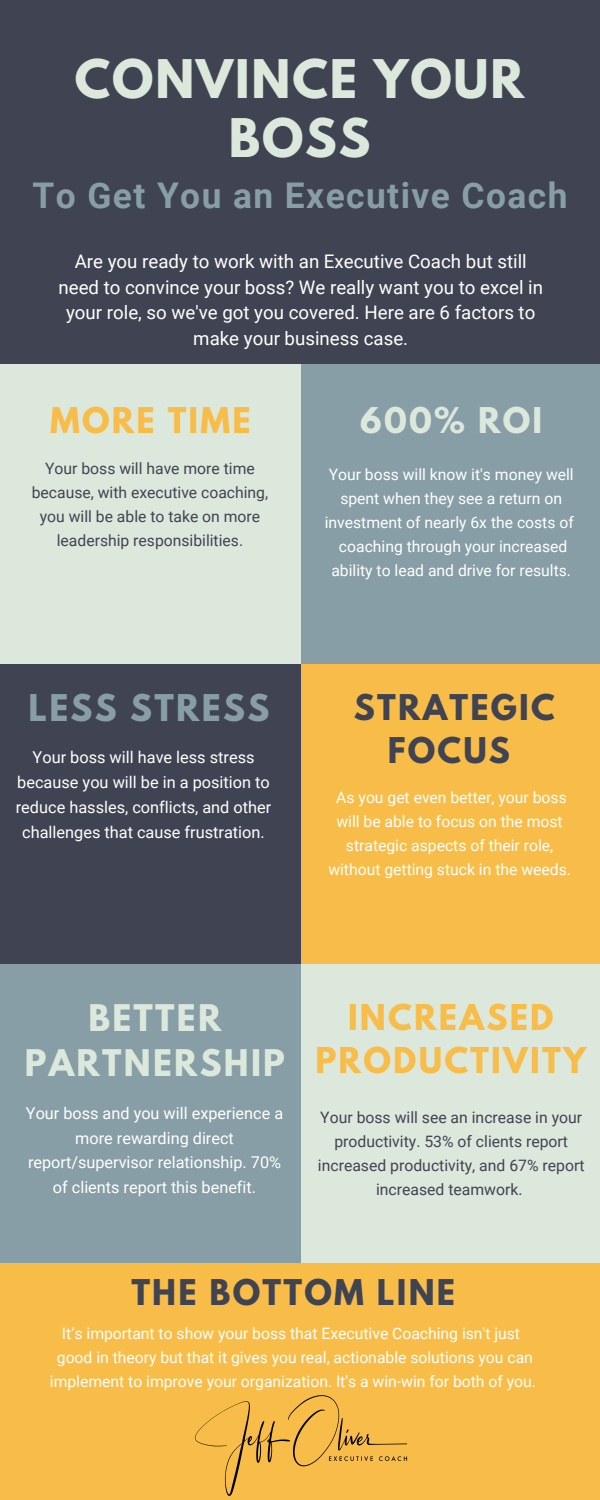
<style>
.page{position:relative;width:600px;height:1500px;background:#404352}
.page>*{position:absolute;margin:0;border:0;box-sizing:border-box;transform-origin:0 0}
.t1{font:700 47.2px/59.2px "League Spartan";letter-spacing:.04em;color:#dce8dc;text-align:center}
.t2{font:700 35.4px "Roboto";letter-spacing:.04em;color:#879ea6}
.t3{font:700 32.7px "League Spartan";letter-spacing:.07em;color:#879ea6}
.t4{font:700 32.5px/45px "League Spartan";letter-spacing:.07em;color:#dce8dc;text-align:center}
.t5{font:700 31.5px/43.6px "League Spartan";letter-spacing:.07em;color:#f8bd49;text-align:center}
.t6{font:700 31.4px/43.5px "League Spartan";letter-spacing:.07em;color:#404352;text-align:center}
.t7{font:700 31.4px "League Spartan";letter-spacing:.07em;color:#f8bd49}
.t8{font:700 31.4px "League Spartan";letter-spacing:.07em;color:#dce8dc}
.t9{font:18.7px/25.5px "Roboto";color:#fff;text-align:center}
.t10{font:16.3px/24.9px "Roboto";color:#fff;text-align:center}
.t11{font:15.8px/24.1px "Roboto";color:#404352;text-align:center}
.t12{font:15.7px/24px "Roboto";color:#fff;text-align:center}
.t13{font:15.7px/24px "Roboto";color:#404352;text-align:center}
</style>
<div class="page">
<div style="left:301px;top:664px;width:299px;height:300px;background:#f8bd49"></div>
<div style="left:0;top:364px;width:600px;height:300px;background:#dce8dc"></div>
<div style="left:2px;top:964px;width:598px;height:300px;background:#dce8dc"></div>
<div style="left:301px;top:364px;width:299px;height:300px;background:#879ea6"></div>
<div style="left:0;top:964px;width:301px;height:300px;background:#879ea6"></div>
<div style="left:0;top:1264px;width:600px;height:236px;background:#f8bd49"></div>
<img style="left:195px;top:1395px;width:213px;height:101px">
<p class="t1" style="left:75px;top:55px;width:451px">CONVINCE YOUR<br>BOSS</p>
<p class="t2" style="left:33px;top:175px;width:536px">To Get You an Executive Coach</p>
<p class="t9" style="left:58px;top:249px;width:486px">Are you ready to work with an Executive Coach but still need to convince your boss? We really want you to excel in your role, so we've got you covered. Here are 6 factors to make your business case.</p>
<p class="t7" style="left:50px;top:404px;width:202px">MORE TIME</p>
<p class="t13" style="left:32px;top:457px;width:238px">Your boss will have more time because, with executive coaching, you will be able to take on more leadership responsibilities.</p>
<p class="t3" style="left:29px;top:691px;width:242px">LESS STRESS</p>
<p class="t10" style="left:16px;top:745px;width:257px">Your boss will have less stress because you will be in a position to reduce hassles, conflicts, and other challenges that cause frustration.</p>
<p class="t8" style="left:360px;top:404px;width:183px">600% ROI</p>
<p class="t12" style="left:325px;top:463px;width:251px">Your boss will know it's money well spent when they see a return on investment of nearly 6x the costs of coaching through your increased ability to lead and drive for results.</p>
<p class="t6" style="left:354px;top:689px;width:202px">STRATEGIC<br>FOCUS</p>
<p class="t12" style="left:328px;top:786px;width:244px">As you get even better, your boss will be able to focus on the most strategic aspects of their role, without getting stuck in the weeds.</p>
<p class="t4" style="left:25px;top:999px;width:262px">BETTER<br>PARTNERSHIP</p>
<p class="t10" style="left:26px;top:1101px;width:259px">Your boss and you will experience a more rewarding direct report/supervisor relationship. 70% of clients report this benefit.</p>
<p class="t5" style="left:315px;top:999px;width:272px">INCREASED<br>PRODUCTIVITY</p>
<p class="t11" style="left:318px;top:1105px;width:268px">Your boss will see an increase in your productivity. 53% of clients report increased productivity, and 67% report increased teamwork.</p>
<p class="t6" style="left:131px;top:1274px;width:325px">THE BOTTOM LINE</p>
<p class="t12" style="left:50px;top:1322px;width:488px">It’s important to show your boss that Executive Coaching isn't just good in theory but that it gives you real, actionable solutions you can implement to improve your organization. It's a win-win for both of you.</p>
</div>
